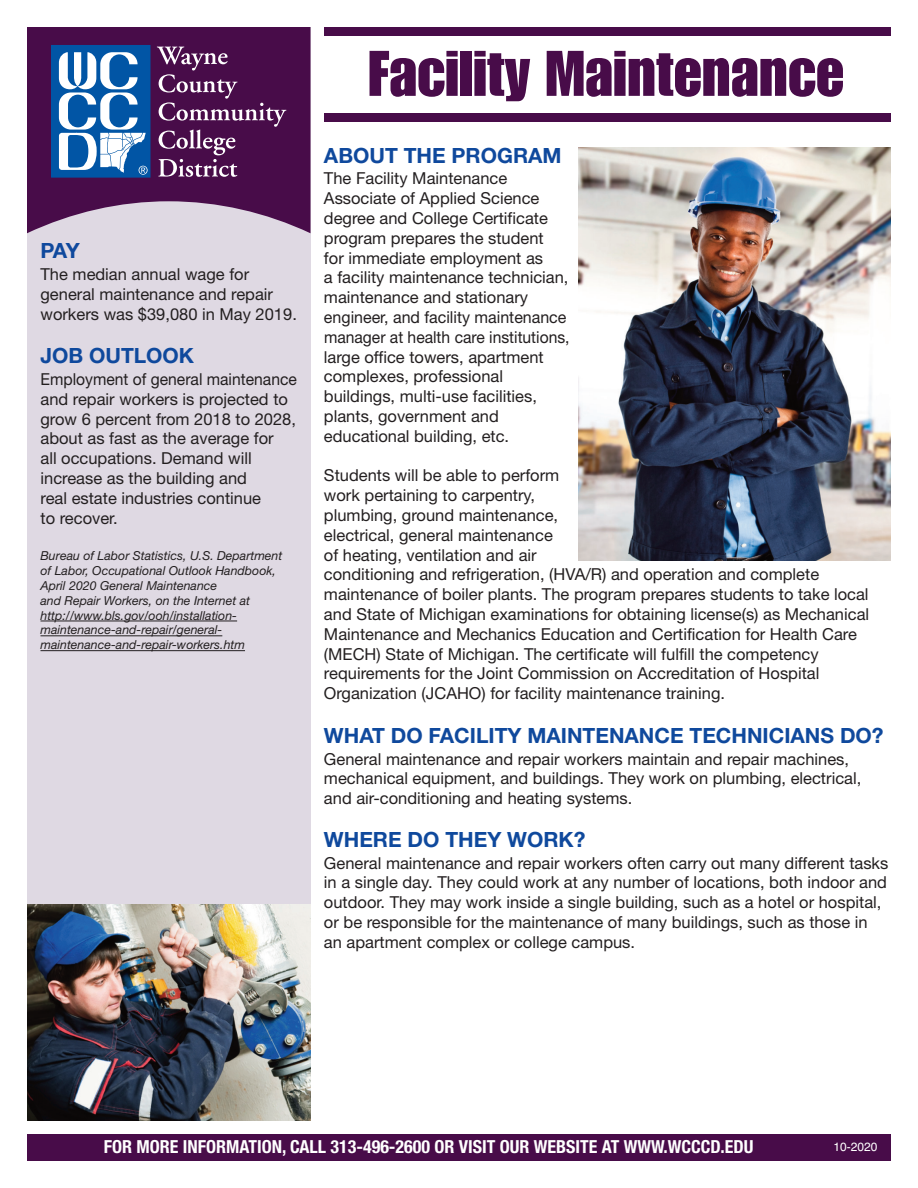
<style>
.page{position:relative;width:918px;height:1188px;background:#fff}
.page>*{position:absolute;margin:0;border:0;box-sizing:border-box;transform-origin:0 0}
.t1{font:63px "Impact";color:#480c49}
.t2{font:700 21px "Helvetica Neue";color:#0f499d}
.t3{font:700 condensed 18px "Helvetica Neue";color:#fff}
.t4{font:16.5px/19.8px "Helvetica Neue";color:#231f20}
.t5{font:16.5px/19.8px "Helvetica Neue";color:#231f20;scale:.95 1}
.t6{font:italic 12.3px/14.9px "Helvetica Neue";color:#231f20}
.t7{font:12px "Helvetica";color:#fff}
</style>
<div class="page">
<div style="left:27px;top:27px;width:283px;height:1091px;background:#dfd9e3"></div>
<svg style="left:27px;top:27px;width:283px;height:206px;fill:#480c49"></svg>
<div style="left:27px;top:1134px;width:864px;height:27px;background:#480c49"></div>
<img style="left:27px;top:905px;width:283px;height:215px">
<hr style="left:40px;top:621px;width:197px;height:1px;background:#231f20">
<hr style="left:40px;top:636px;width:182px;height:1px;background:#231f20">
<hr style="left:40px;top:650px;width:205px;height:1px;background:#231f20">
<div style="left:52px;top:45px;width:98px;height:132px;background:#0155a5"></div>
<div style="left:51px;top:45px;width:99px;height:133px;border:1px solid #0155a5"></div>
<svg style="left:157px;top:47px;width:129px;height:130px;background:#612d61"></svg>
<svg style="left:59px;top:52px;width:89px;height:123px"></svg>
<img style="left:578px;top:148px;width:313px;height:412px">
<div style="left:324px;top:114px;width:567px;height:8px;background:#480c49"></div>
<div style="left:324px;top:27px;width:567px;height:9px;background:#480c49"></div>
<p class="t2" style="left:40px;top:243px;width:41px">PAY</p>
<p class="t4" style="left:40px;top:266px;width:258px">The median annual wage for general maintenance and repair workers was $39,080 in May 2019.</p>
<p class="t2" style="left:40px;top:348px;width:155px">JOB OUTLOOK</p>
<p class="t5" style="left:40px;top:371px;width:271px">Employment of general maintenance and repair workers is projected to grow 6 percent from 2018 to 2028, about as fast as the average for<br>all occupations. Demand will increase as the building and<br>real estate industries continue<br>to recover.</p>
<p class="t6" style="left:40px;top:550px;width:243px">Bureau of Labor Statistics, U.S. Department of Labor, Occupational Outlook Handbook, April 2020 General Maintenance<br>and Repair Workers, on the Internet at http://www.bls.gov/ooh/installation&shy;maintenance-and-repair/general&shy;maintenance-and-repair-workers.htm</p>
<h1 class="t1" style="left:368px;top:51px;width:477px">Facility Maintenance</h1>
<p class="t2" style="left:324px;top:148px;width:239px">ABOUT THE PROGRAM</p>
<p class="t4" style="left:324px;top:170px;width:247px">The Facility Maintenance<br>Associate of Applied Science degree and College Certificate program prepares the student<br>for immediate employment as<br>a facility maintenance technician, maintenance and stationary engineer, and facility maintenance manager at health care institutions, large office towers, apartment complexes, professional buildings, multi-use facilities, plants, government and educational building, etc.</p>
<p class="t4" style="left:324px;top:467px;width:547px">Students will be able to perform<br>work pertaining to carpentry,<br>plumbing, ground maintenance,<br>electrical, general maintenance<br>of heating, ventilation and air<br>conditioning and refrigeration, (HVA/R) and operation and complete maintenance of boiler plants. The program prepares students to take local and State of Michigan examinations for obtaining license(s) as Mechanical Maintenance and Mechanics Education and Certification for Health Care (MECH) State of Michigan. The certificate will fulfill the competency requirements for the Joint Commission on Accreditation of Hospital Organization (JCAHO) for facility maintenance training.</p>
<p class="t2" style="left:324px;top:728px;width:561px">WHAT DO FACILITY MAINTENANCE TECHNICIANS DO?</p>
<p class="t4" style="left:324px;top:750px;width:539px">General maintenance and repair workers maintain and repair machines, mechanical equipment, and buildings. They work on plumbing, electrical, and air-conditioning and heating systems.</p>
<p class="t2" style="left:324px;top:832px;width:263px">WHERE DO THEY WORK?</p>
<p class="t4" style="left:324px;top:854px;width:566px">General maintenance and repair workers often carry out many different tasks in a single day. They could work at any number of locations, both indoor and outdoor. They may work inside a single building, such as a hotel or hospital, or be responsible for the maintenance of many buildings, such as those in an apartment complex or college campus.</p>
<p class="t3" style="left:104px;top:1141px;width:651px">FOR MORE INFORMATION, CALL 313-496-2600 OR VISIT OUR WEBSITE AT WWW.WCCCD.EDU</p>
<p class="t7" style="left:833px;top:1142px;width:46px">10-2020</p>
</div>
